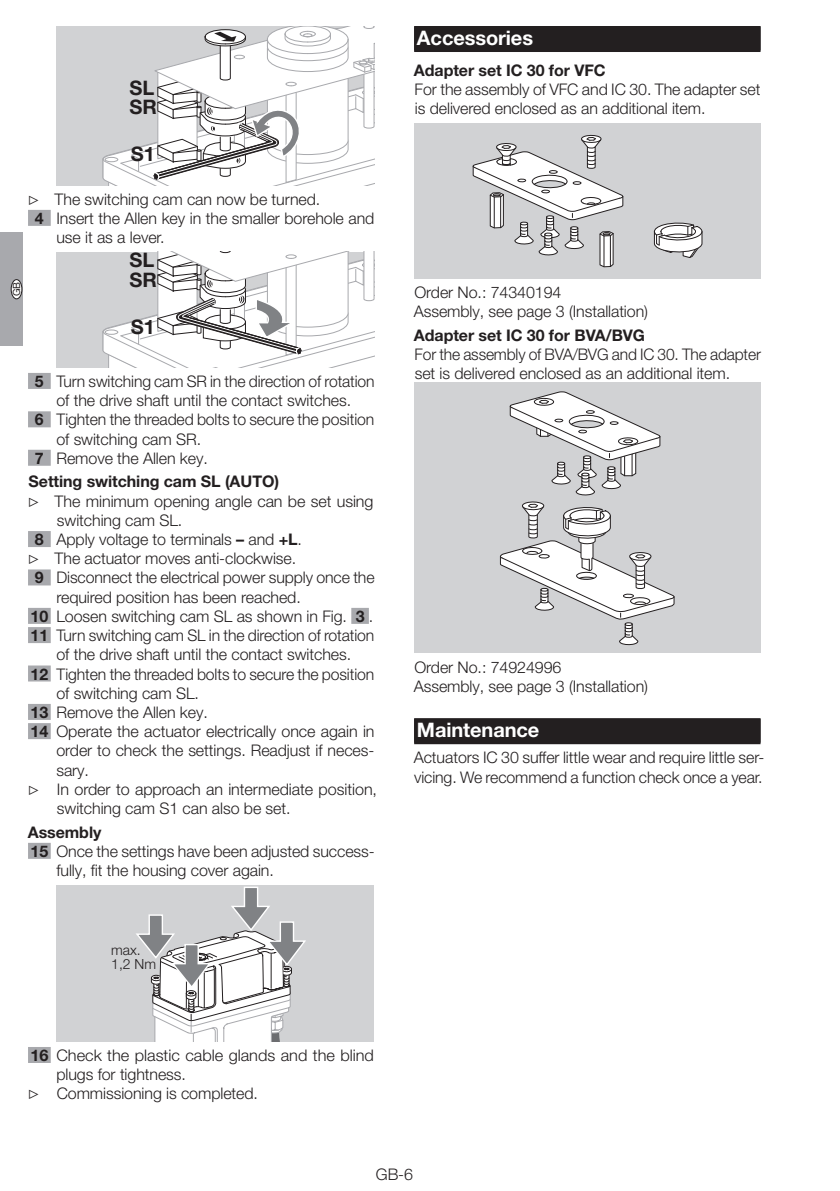
<style>
.page{position:relative;width:840px;height:1191px;background:#fff}
.page>*{position:absolute;margin:0;border:0;box-sizing:border-box;transform-origin:0 0}
.t1{font:700 20px "Helvetica Neue LT Pro";letter-spacing:-.005em;color:#fff}
.t2{font:700 20px/19.6px "Helvetica Neue";color:#231f20}
.t3{font:300 16px/19.2px "Helvetica Neue LT Pro";letter-spacing:-.005em;color:#231f20}
.t4{font:700 16px "Helvetica Neue LT Pro";letter-spacing:-.005em;color:#231f20}
.t5{font:300 14px/14px "Helvetica Neue LT Pro";color:#231f20}
.t6{font:10px "Helvetica Neue LT Pro";color:#231f20}
.s1{font-family:"Lucida Sans Unicode";font-weight:400}
.s2{font-weight:700}
</style>
<div class="page">
<div style="left:0;top:232px;width:23px;height:114px;background:#a8a9ad"></div>
<div style="left:11px;top:280px;width:11px;height:19px;background:#fff;border-radius:50%"></div>
<div style="left:11px;top:279px;width:11px;height:20px;border:1px solid #231f20;border-radius:50%"></div>
<div style="left:28px;top:210px;width:23px;height:16px;background:#a8a9ad"></div>
<div style="left:28px;top:373px;width:23px;height:16px;background:#a8a9ad"></div>
<div style="left:28px;top:411px;width:23px;height:16px;background:#a8a9ad"></div>
<div style="left:28px;top:450px;width:23px;height:16px;background:#a8a9ad"></div>
<div style="left:28px;top:531px;width:23px;height:16px;background:#a8a9ad"></div>
<div style="left:28px;top:569px;width:23px;height:16px;background:#a8a9ad"></div>
<div style="left:28px;top:608px;width:23px;height:16px;background:#a8a9ad"></div>
<div style="left:351px;top:608px;width:17px;height:16px;background:#a8a9ad"></div>
<div style="left:28px;top:627px;width:23px;height:16px;background:#a8a9ad"></div>
<div style="left:28px;top:665px;width:23px;height:16px;background:#a8a9ad"></div>
<div style="left:28px;top:704px;width:23px;height:16px;background:#a8a9ad"></div>
<div style="left:28px;top:723px;width:23px;height:16px;background:#a8a9ad"></div>
<div style="left:28px;top:843px;width:23px;height:16px;background:#a8a9ad"></div>
<div style="left:28px;top:1047px;width:23px;height:16px;background:#a8a9ad"></div>
<div style="left:56px;top:26px;width:318px;height:159px;background:#d1d2d4"></div>
<svg style="left:102px;top:26px;width:273px;height:159px"></svg>
<div style="left:56px;top:252px;width:318px;height:116px;background:#d1d2d4"></div>
<svg style="left:102px;top:252px;width:272px;height:116px"></svg>
<div style="left:56px;top:885px;width:318px;height:156px;background:#d1d2d4"></div>
<svg style="left:136px;top:886px;width:170px;height:155px"></svg>
<div style="left:414px;top:26px;width:346px;height:26px;background:#231f20"></div>
<div style="left:414px;top:718px;width:346px;height:26px;background:#231f20"></div>
<div style="left:414px;top:123px;width:346px;height:156px;background:#d1d2d4"></div>
<svg style="left:653px;top:222px;width:49px;height:36px"></svg>
<svg style="left:472px;top:134px;width:151px;height:134px"></svg>
<div style="left:414px;top:382px;width:346px;height:271px;background:#d1d2d4"></div>
<svg style="left:499px;top:391px;width:175px;height:255px"></svg>
<p class="t2" style="left:129px;top:77px;width:29px">SL<br>SR</p>
<p class="t2" style="left:131px;top:144px;width:26px">S1</p>
<p class="t3" style="left:28px;top:189px;width:294px"><span class="s1">▷</span> The switching cam can now be turned.</p>
<p class="t3" style="left:35px;top:208px;width:341px"><span class="s2">4</span> Insert the Allen key in the smaller borehole and</p>
<p class="t3" style="left:56px;top:227px;width:110px">use it as a lever.</p>
<p class="t2" style="left:129px;top:250px;width:29px">SL<br>SR</p>
<p class="t2" style="left:131px;top:316px;width:26px">S1</p>
<p class="t6" style="left:11px;top:296px;width:16px;rotate:-90deg">GB</p>
<p class="t6" style="left:124px;top:296px;width:14px;rotate:-90deg">NL</p>
<p class="t3" style="left:35px;top:371px;width:341px"><span class="s2">5</span> Turn switching cam SR in the direction of rotation</p>
<p class="t3" style="left:56px;top:390px;width:296px">of the drive shaft until the contact switches.</p>
<p class="t3" style="left:35px;top:410px;width:340px"><span class="s2">6</span> Tighten the threaded bolts to secure the position</p>
<p class="t3" style="left:56px;top:429px;width:146px">of switching cam SR.</p>
<p class="t3" style="left:35px;top:448px;width:174px"><span class="s2">7</span> Remove the Allen key.</p>
<p class="t4" style="left:29px;top:472px;width:252px">Setting switching cam SL (AUTO)</p>
<p class="t3" style="left:28px;top:491px;width:347px"><span class="s1">▷</span> The minimum opening angle can be set using</p>
<p class="t3" style="left:57px;top:510px;width:127px">switching cam SL.</p>
<p class="t3" style="left:35px;top:529px;width:268px"><span class="s2">8</span> Apply voltage to terminals <span class="s2">–</span> and <span class="s2">+L</span>.</p>
<p class="t3" style="left:28px;top:548px;width:270px"><span class="s1">▷</span> The actuator moves anti-clockwise.</p>
<p class="t3" style="left:35px;top:568px;width:341px"><span class="s2">9</span> Disconnect the electrical power supply once the</p>
<p class="t3" style="left:56px;top:587px;width:246px">required position has been reached.</p>
<p class="t3" style="left:28px;top:606px;width:320px"><span class="s2">1 0</span> Loosen switching cam SL as shown in Fig.</p>
<p class="t3" style="left:368px;top:606px;width:6px">.</p>
<p class="t4" style="left:28px;top:625px;width:7px">11</p>
<p class="t3" style="left:56px;top:625px;width:319px">Turn switching cam SL in the direction of rotation of the drive shaft until the contact switches.</p>
<p class="t4" style="left:28px;top:664px;width:7px">12</p>
<p class="t3" style="left:56px;top:664px;width:319px">Tighten the threaded bolts to secure the position of switching cam SL.</p>
<p class="t4" style="left:28px;top:702px;width:7px">13</p>
<p class="t3" style="left:56px;top:702px;width:153px">Remove the Allen key.</p>
<p class="t3" style="left:28px;top:721px;width:348px"><span class="s2">1 4</span> Operate the actuator electrically once again in</p>
<p class="t3" style="left:56px;top:740px;width:319px">order to check the settings. Readjust if neces-</p>
<p class="t3" style="left:56px;top:760px;width:34px">sary.</p>
<p class="t3" style="left:28px;top:779px;width:351px"><span class="s1">▷</span> In order to approach an intermediate position,</p>
<p class="t3" style="left:57px;top:798px;width:235px">switching cam S1 can also be set.</p>
<p class="t4" style="left:28px;top:822px;width:75px">Assembly</p>
<p class="t3" style="left:28px;top:841px;width:348px"><span class="s2">1 5</span> Once the settings have been adjusted success-</p>
<p class="t3" style="left:56px;top:860px;width:219px">fully, fit the housing cover again.</p>
<p class="t5" style="left:111px;top:942px;width:46px">max.<br>1,2 Nm</p>
<p class="t3" style="left:28px;top:1045px;width:347px"><span class="s2">1 6</span> Check the plastic cable glands and the blind</p>
<p class="t3" style="left:56px;top:1064px;width:131px">plugs for tightness.</p>
<p class="t3" style="left:28px;top:1083px;width:232px"><span class="s1">▷</span> Commissioning is completed.</p>
<p class="t1" style="left:417px;top:25px;width:118px">Accessories</p>
<p class="t4" style="left:413px;top:60px;width:193px">Adapter set IC 30 for VFC</p>
<p class="t3" style="left:414px;top:79px;width:347px">For the assembly of VFC and IC 30. The adapter set is delivered enclosed as an additional item.</p>
<p class="t3" style="left:413px;top:282px;width:236px">Order No.: 74340194<br>Assembly, see page 3 (Installation)</p>
<p class="t4" style="left:414px;top:325px;width:232px">Adapter set IC 30 for BVA/BVG</p>
<p class="t3" style="left:414px;top:344px;width:347px">For the assembly of BVA/BVG and IC 30. The adapter set is delivered enclosed as an additional item.</p>
<p class="t3" style="left:413px;top:657px;width:236px">Order No.: 74924996<br>Assembly, see page 3 (Installation)</p>
<p class="t1" style="left:417px;top:717px;width:124px">Maintenance</p>
<p class="t3" style="left:413px;top:748px;width:352px">Actuators IC 30 suffer little wear and require little ser&shy;vicing. We recommend a function check once a year.</p>
<p class="t3" style="left:375px;top:1164px;width:39px">GB-6</p>
</div>
